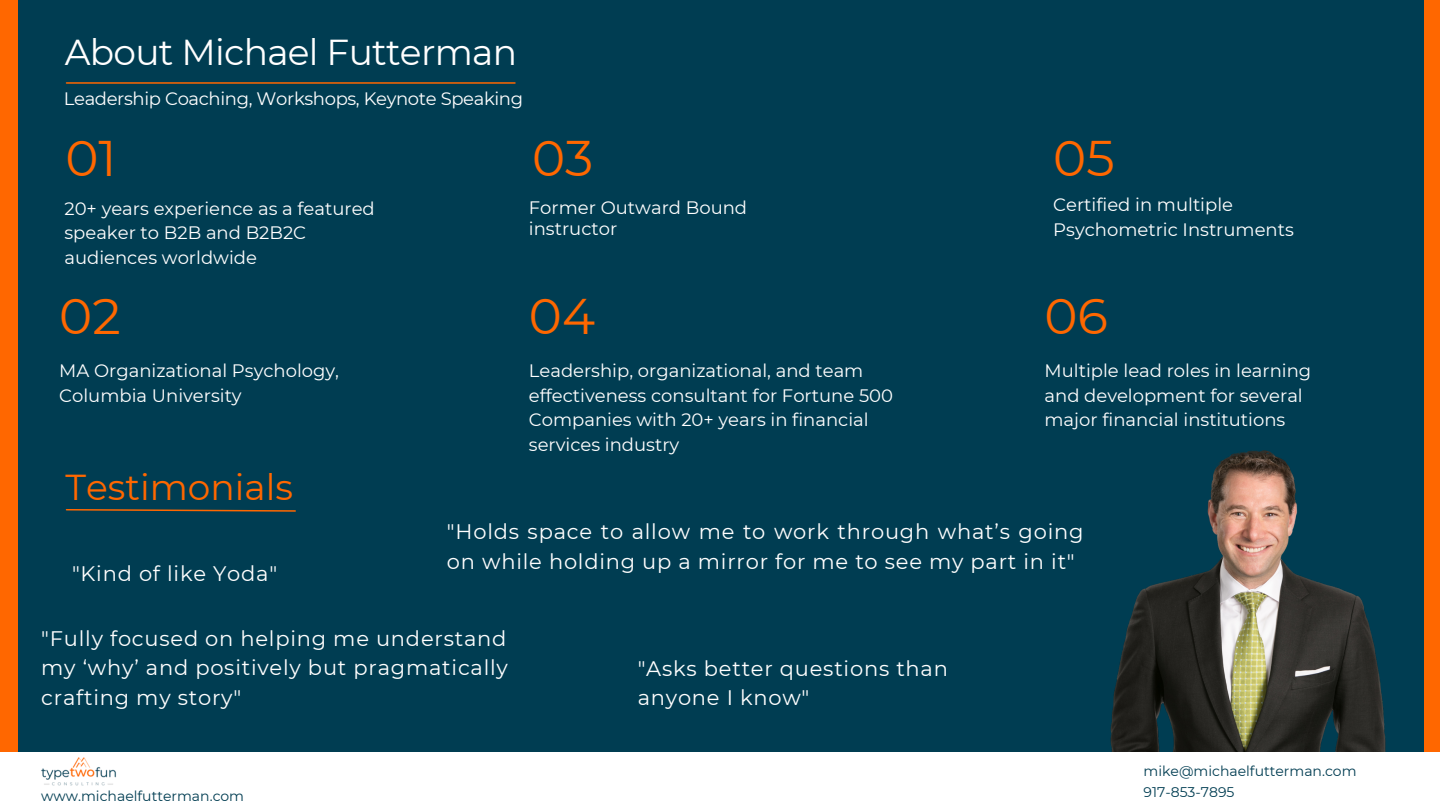
<style>
.page{position:relative;width:1440px;height:810px;background:#ff6700}
.page>*{position:absolute;margin:0;border:0;box-sizing:border-box;transform-origin:0 0}
.t1{font:50px "Montserrat";color:#ff6700}
.t2{font:36px "Montserrat";letter-spacing:-.02em;color:#fff}
.t3{font:36px "Montserrat";color:#ff6700}
.t4{font:21px/29.2px "Montserrat";letter-spacing:.035em;color:#fff}
.t5{font:18px/24.8px "Montserrat";color:#fff}
.t6{font:18px "Montserrat";letter-spacing:-.02em;color:#fff}
.t7{font:14px "Montserrat";color:#003d52}
</style>
<div class="page">
<div style="left:18px;top:0;width:1405px;height:810px;background:#003d52"></div>
<img style="left:1110px;top:450px;width:276px;height:302px">
<hr style="left:66px;top:82px;width:449px;height:2px;background:#ff6700">
<div style="left:0;top:752px;width:1440px;height:58px;background:#fff"></div>
<img style="left:41px;top:757px;width:75px;height:29px">
<svg style="left:65px;top:509px;width:231px;height:3px"></svg>
<p class="t2" style="left:65px;top:30px;width:454px">About Michael Futterman</p>
<p class="t6" style="left:64px;top:88px;width:461px">Leadership Coaching, Workshops, Keynote Speaking</p>
<p class="t1" style="left:65px;top:127px;width:53px">01</p>
<p class="t1" style="left:532px;top:127px;width:63px">03</p>
<p class="t1" style="left:1053px;top:127px;width:63px">05</p>
<p class="t5" style="left:64px;top:196px;width:312px">20+ years experience as a featured speaker to B2B and B2B2C audiences worldwide</p>
<p class="t5" style="left:1053px;top:192px;width:242px">Certified in multiple<br>Psychometric Instruments</p>
<p class="t5" style="left:529px;top:197px;width:220px;line-height:21px">Former Outward Bound instructor</p>
<p class="t1" style="left:59px;top:286px;width:63px">02</p>
<p class="t5" style="left:59px;top:358px;width:281px">MA Organizational Psychology,<br>Columbia University</p>
<p class="t3" style="left:65px;top:465px;width:229px">Testimonials</p>
<p class="t4" style="left:72px;top:559px;width:207px">"Kind of like Yoda"</p>
<p class="t1" style="left:529px;top:286px;width:68px">04</p>
<p class="t1" style="left:1045px;top:286px;width:65px">06</p>
<p class="t5" style="left:529px;top:358px;width:366px">Leadership, organizational, and team effectiveness consultant for Fortune 500<br>Companies with 20+ years in financial services industry</p>
<p class="t5" style="left:1045px;top:358px;width:268px">Multiple lead roles in learning and development for several major financial institutions</p>
<p class="t4" style="left:447px;top:517px;width:638px">"Holds space to allow me to work through what’s going on while holding up a mirror for me to see my part in it"</p>
<p class="t4" style="left:41px;top:624px;width:468px;text-align:justify">"Fully focused on helping me understand my ‘why’ and positively but pragmatically crafting my story"</p>
<p class="t4" style="left:638px;top:654px;width:312px">"Asks better questions than anyone I know"</p>
<p class="t7" style="left:1144px;top:763px;width:214px">mike@michaelfutterman.com</p>
<p class="t7" style="left:41px;top:787px;width:204px">www.michaelfutterman.com</p>
<p class="t7" style="left:1144px;top:784px;width:92px">917-853-7895</p>
</div>
